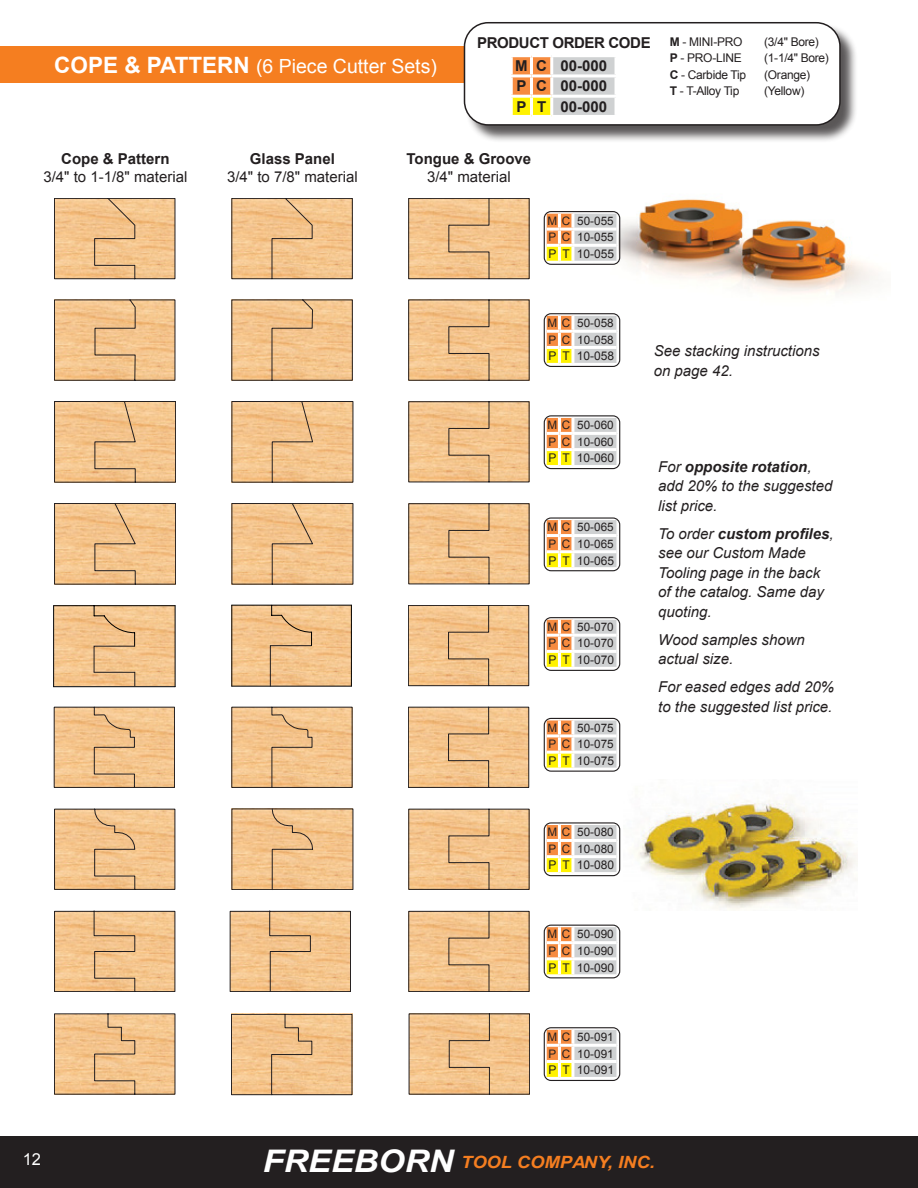
<style>
.page{position:relative;width:918px;height:1188px;background:#fff}
.page>*{position:absolute;margin:0;border:0;box-sizing:border-box;transform-origin:0 0}
.t1{font:19.5px "Arial";color:#fff}
.t2{font:italic 700 16.8px "Arial";color:#f57e20;scale:1.09 1}
.t3{font:16.5px "Arial";color:#fff}
.t4{font:italic 15px/19.5px "Arial";color:#231f20}
.t5{font:700 15px/20.2px "Arial";color:#231f20}
.t6{font:15px "Arial";color:#231f20}
.t7{font:700 15px/23.1px "Arial";letter-spacing:-.025em;color:#231f20;text-align:center}
.t8{font:12px "Arial";letter-spacing:-.025em;color:#231f20}
.t9{font:11.7px/16.6px "Arial";color:#231f20}
.s1{font-weight:700;font-size:22.5px}
.s2{font-weight:700}
.s3{font-size:31.2px;color:#fff}
</style>
<div class="page">
<div style="left:0;top:1136px;width:918px;height:52px;background:#231f20"></div>
<img style="left:616px;top:199px;width:262px;height:94px">
<svg style="left:231px;top:198px;width:122px;height:81px;background:#eabc87"></svg>
<svg style="left:231px;top:300px;width:122px;height:81px;background:#ebbd87"></svg>
<svg style="left:408px;top:198px;width:122px;height:81px;background:#e8bb86"></svg>
<svg style="left:408px;top:300px;width:122px;height:81px;background:#e8bb86"></svg>
<svg style="left:54px;top:198px;width:121px;height:81px;background:#e9bc86"></svg>
<svg style="left:54px;top:300px;width:121px;height:81px;background:#eabc87"></svg>
<div style="left:0;top:46px;width:835px;height:37px;background:#f57e20"></div>
<svg style="left:232px;top:401px;width:121px;height:82px;background:#eabd87"></svg>
<svg style="left:232px;top:503px;width:121px;height:82px;background:#eabd87"></svg>
<svg style="left:408px;top:401px;width:122px;height:81px;background:#e8bb86"></svg>
<svg style="left:408px;top:503px;width:122px;height:81px;background:#e8bb86"></svg>
<svg style="left:54px;top:401px;width:122px;height:82px;background:#e8bb86"></svg>
<svg style="left:54px;top:503px;width:122px;height:82px;background:#e8bb86"></svg>
<svg style="left:408px;top:605px;width:121px;height:81px;background:#e9bb86"></svg>
<svg style="left:408px;top:707px;width:121px;height:81px;background:#e9bc86"></svg>
<svg style="left:54px;top:707px;width:121px;height:81px;background:#e8bb86"></svg>
<svg style="left:231px;top:707px;width:122px;height:81px;background:#e8bb86"></svg>
<img style="left:234px;top:811px;width:117px;height:77px">
<svg style="left:271px;top:808px;width:42px;height:80px;background:#e8ba85"></svg>
<div style="left:232px;top:809px;width:121px;height:81px;border:1px solid #231f20"></div>
<svg style="left:408px;top:809px;width:122px;height:81px;background:#e8bb86"></svg>
<svg style="left:408px;top:911px;width:122px;height:81px;background:#e8ba86"></svg>
<svg style="left:54px;top:809px;width:121px;height:81px;background:#e9bb86"></svg>
<svg style="left:54px;top:911px;width:121px;height:81px;background:#e8bb86"></svg>
<svg style="left:230px;top:911px;width:121px;height:81px;background:#e9bb86"></svg>
<svg style="left:231px;top:1014px;width:121px;height:81px;background:#eabc87"></svg>
<svg style="left:409px;top:1014px;width:121px;height:81px;background:#eabc87"></svg>
<svg style="left:54px;top:1014px;width:121px;height:81px;background:#eabc87"></svg>
<svg style="left:545px;top:212px;width:73px;height:50px"></svg>
<hr style="left:573px;top:261px;width:45px;height:1px;background:#fff">
<div style="left:544px;top:211px;width:76px;height:54px;border:1px solid #231f20;border-radius:7px"></div>
<svg style="left:545px;top:314px;width:73px;height:50px"></svg>
<hr style="left:573px;top:363px;width:45px;height:1px;background:#fff">
<div style="left:544px;top:313px;width:76px;height:54px;border:1px solid #231f20;border-radius:7px"></div>
<svg style="left:545px;top:416px;width:73px;height:51px"></svg>
<hr style="left:573px;top:465px;width:45px;height:2px;background:#fff">
<div style="left:544px;top:415px;width:76px;height:54px;border:1px solid #231f20;border-radius:7px"></div>
<svg style="left:545px;top:519px;width:73px;height:50px"></svg>
<hr style="left:573px;top:567px;width:45px;height:2px;background:#fff">
<div style="left:544px;top:517px;width:76px;height:54px;border:1px solid #231f20;border-radius:7px"></div>
<svg style="left:545px;top:618px;width:73px;height:50px"></svg>
<hr style="left:573px;top:667px;width:45px;height:1px;background:#fff">
<div style="left:544px;top:617px;width:76px;height:54px;border:1px solid #231f20;border-radius:7px"></div>
<svg style="left:545px;top:719px;width:73px;height:50px"></svg>
<hr style="left:573px;top:768px;width:45px;height:1px;background:#fff">
<div style="left:544px;top:718px;width:76px;height:54px;border:1px solid #231f20;border-radius:7px"></div>
<svg style="left:545px;top:824px;width:73px;height:50px"></svg>
<hr style="left:573px;top:872px;width:45px;height:2px;background:#fff">
<div style="left:544px;top:822px;width:76px;height:54px;border:1px solid #231f20;border-radius:7px"></div>
<svg style="left:545px;top:926px;width:73px;height:50px"></svg>
<hr style="left:573px;top:974px;width:45px;height:2px;background:#fff">
<div style="left:544px;top:925px;width:76px;height:53px;border:1px solid #231f20;border-radius:7px"></div>
<svg style="left:545px;top:1028px;width:73px;height:50px"></svg>
<hr style="left:573px;top:1077px;width:45px;height:1px;background:#fff">
<div style="left:544px;top:1027px;width:76px;height:54px;border:1px solid #231f20;border-radius:7px"></div>
<div style="left:465px;top:23px;width:393px;height:121px;background:#231f20;opacity:.75"></div>
<div style="left:464px;top:23px;width:376px;height:102px;background:#fff;border-radius:24px"></div>
<div style="left:464px;top:22px;width:377px;height:104px;border:2px solid #231f20;border-radius:24px"></div>
<svg style="left:513px;top:57px;width:102px;height:58px;background:#dec598"></svg>
<hr style="left:530px;top:57px;width:3px;height:17px;background:#fff">
<hr style="left:550px;top:57px;width:3px;height:17px;background:#fff">
<hr style="left:510px;top:74px;width:22px;height:3px;background:#fff">
<hr style="left:532px;top:74px;width:20px;height:3px;background:#fff">
<hr style="left:530px;top:77px;width:3px;height:18px;background:#fff">
<hr style="left:552px;top:74px;width:66px;height:3px;background:#fff">
<hr style="left:550px;top:77px;width:3px;height:18px;background:#fff">
<hr style="left:510px;top:95px;width:22px;height:3px;background:#fff">
<hr style="left:532px;top:95px;width:20px;height:3px;background:#fff">
<hr style="left:530px;top:98px;width:3px;height:17px;background:#fff">
<hr style="left:552px;top:95px;width:66px;height:3px;background:#fff">
<hr style="left:550px;top:98px;width:3px;height:17px;background:#fff">
<hr style="left:917px;top:46px;width:1px;height:37px;background:#f57e20">
<hr style="left:917px;top:621px;width:1px;height:36px;background:#f57e20">
<img style="left:634px;top:796px;width:224px;height:114px">
<svg style="left:231px;top:604px;width:121px;height:83px;background:#e6ba86"></svg>
<svg style="left:53px;top:605px;width:123px;height:82px;background:#e6b985"></svg>
<h1 class="t1" style="left:54px;top:53px;width:384px"><span class="s1">COPE &amp; PATTERN</span> (6 Piece Cutter Sets)</h1>
<p class="t7" style="left:477px;top:32px;width:175px">PRODUCT ORDER CODE<br>M C 00-000</p>
<p class="t5" style="left:517px;top:77px;width:92px">P C 00-000<br>P T 00-000</p>
<p class="t5" style="left:61px;top:149px;width:110px">Cope &amp; Pattern</p>
<p class="t6" style="left:43px;top:167px;width:146px">3/4" to 1-1/8" material</p>
<p class="t5" style="left:250px;top:149px;width:87px">Glass Panel</p>
<p class="t6" style="left:227px;top:167px;width:132px">3/4" to 7/8" material</p>
<p class="t5" style="left:407px;top:149px;width:126px">Tongue &amp; Groove</p>
<p class="t6" style="left:427px;top:167px;width:85px">3/4" material</p>
<p class="t9" style="left:547px;top:213px;width:68px">M C 50-055<br>P C 10-055</p>
<p class="t8" style="left:548px;top:246px;width:67px">P T 10-055</p>
<p class="t8" style="left:670px;top:34px;width:74px"><span class="s2">M</span> - MINI-PRO</p>
<p class="t8" style="left:764px;top:34px;width:56px">(3/4" Bore)</p>
<p class="t8" style="left:670px;top:50px;width:74px"><span class="s2">P</span> - PRO-LINE</p>
<p class="t8" style="left:764px;top:50px;width:66px">(1-1/4" Bore)</p>
<p class="t8" style="left:670px;top:67px;width:78px"><span class="s2">C</span> - Carbide Tip</p>
<p class="t8" style="left:764px;top:67px;width:47px">(Orange)</p>
<p class="t8" style="left:670px;top:83px;width:71px"><span class="s2">T</span> - T-Alloy Tip</p>
<p class="t8" style="left:764px;top:83px;width:42px">(Yellow)</p>
<p class="t9" style="left:547px;top:315px;width:68px">M C 50-058<br>P C 10-058</p>
<p class="t8" style="left:548px;top:348px;width:67px">P T 10-058</p>
<p class="t9" style="left:547px;top:417px;width:68px">M C 50-060<br>P C 10-060</p>
<p class="t8" style="left:548px;top:450px;width:67px">P T 10-060</p>
<p class="t9" style="left:547px;top:519px;width:68px">M C 50-065<br>P C 10-065</p>
<p class="t8" style="left:548px;top:552px;width:67px">P T 10-065</p>
<p class="t9" style="left:547px;top:619px;width:68px">M C 50-070<br>P C 10-070</p>
<p class="t8" style="left:548px;top:652px;width:67px">P T 10-070</p>
<p class="t9" style="left:547px;top:719px;width:68px">M C 50-075<br>P C 10-075</p>
<p class="t8" style="left:548px;top:753px;width:67px">P T 10-075</p>
<p class="t9" style="left:547px;top:824px;width:68px">M C 50-080<br>P C 10-080</p>
<p class="t8" style="left:548px;top:857px;width:67px">P T 10-080</p>
<p class="t9" style="left:547px;top:926px;width:68px">M C 50-090<br>P C 10-090</p>
<p class="t8" style="left:548px;top:960px;width:67px">P T 10-090</p>
<p class="t9" style="left:547px;top:1029px;width:68px">M C 50-091<br>P C 10-091</p>
<p class="t8" style="left:548px;top:1062px;width:67px">P T 10-091</p>
<p class="t4" style="left:654px;top:342px;width:167px">See stacking instructions on page 42.</p>
<p class="t4" style="left:658px;top:457px;width:176px">For <span class="s2">opposite rotation</span>, add 20% to the suggested list price.</p>
<p class="t4" style="left:658px;top:524px;width:177px">To order <span class="s2">custom profiles</span>, see our Custom Made<br>Tooling page in the back of the catalog. Same day quoting.</p>
<p class="t4" style="left:658px;top:630px;width:148px">Wood samples shown actual size.</p>
<p class="t4" style="left:658px;top:678px;width:177px">For eased edges add 20% to the suggested list price.</p>
<p class="t3" style="left:23px;top:1149px;width:20px">12</p>
<p class="t2" style="left:263px;top:1151px;width:361px"><span class="s3">FREEBORN</span> TOOL COMPANY, INC.</p>
</div>
